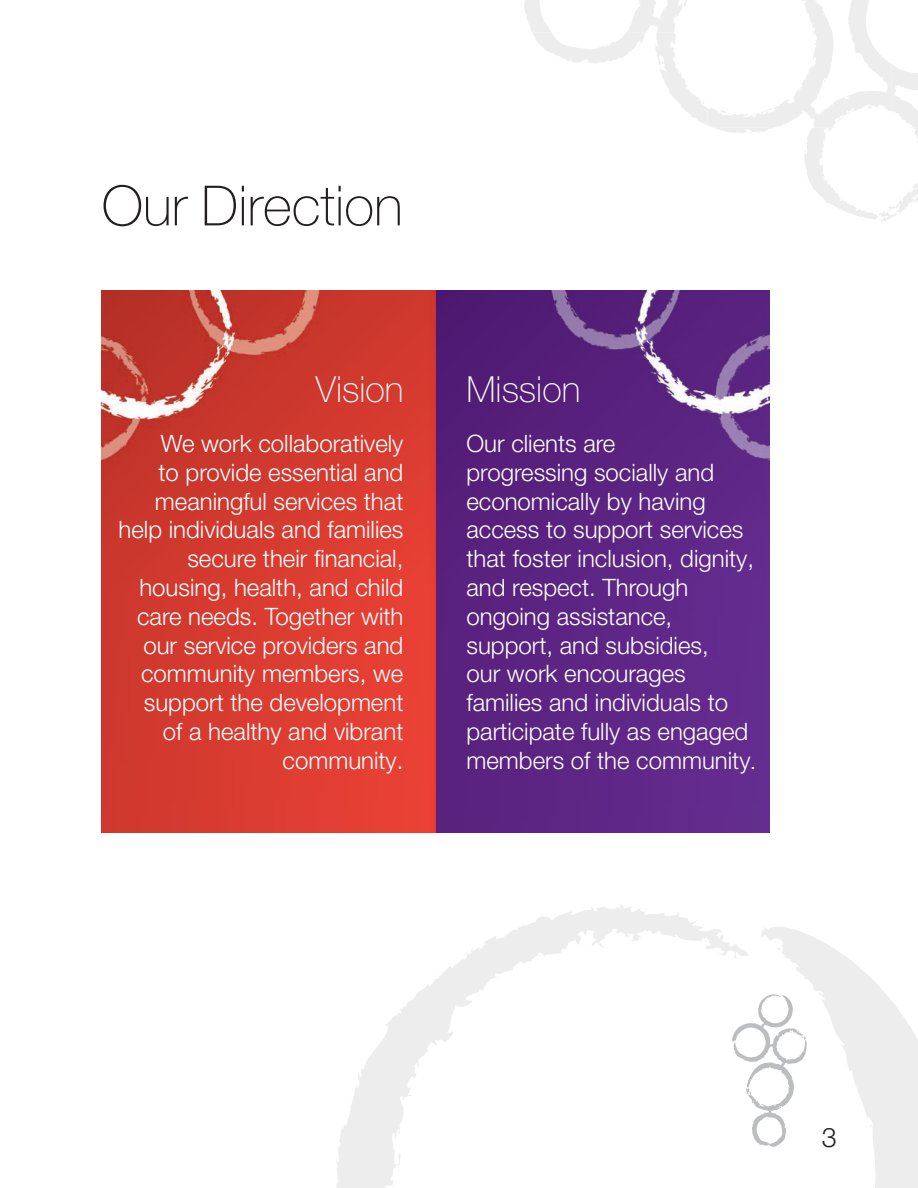
<style>
.page{position:relative;width:918px;height:1188px;background:#fff}
.page>*{position:absolute;margin:0;border:0;box-sizing:border-box;transform-origin:0 0}
.t1{font:100 55.5px "Helvetica Neue LT Pro";color:#231f20}
.t2{font:100 36px "Helvetica Neue LT Pro";color:#fff}
.t3{font:300 27px "Helvetica Neue LT Pro";color:#231f20}
.t4{font:300 24px/28.8px "Helvetica Neue LT Pro";color:#fff;text-align:right}
.s1{font-weight:400;font-size:18px}
</style>
<div class="page">
<svg style="left:524px;top:0;width:139px;height:32px"></svg>
<svg style="left:532px;top:32px;width:363px;height:190px"></svg>
<svg style="left:663px;top:0;width:255px;height:216px"></svg>
<svg style="left:336px;top:905px;width:396px;height:283px"></svg>
<svg style="left:732px;top:925px;width:186px;height:263px"></svg>
<img style="left:101px;top:290px;width:669px;height:543px">
<h2 class="t1" style="left:102px;top:173px;width:303px">Our Direction</h2>
<h3 class="t2" style="left:316px;top:367px;width:89px">Vision</h3>
<p class="t4" style="left:119px;top:429px;width:286px">We work collaboratively<br>to provide essential and meaningful services that help individuals and families secure their financial, housing, health, and child care needs. Together with our service providers and community members, we support the development of a healthy and vibrant community.</p>
<h3 class="t2" style="left:466px;top:367px;width:115px">Mission</h3>
<p class="t4" style="left:466px;top:429px;width:291px;text-align:left">Our clients are<br>progressing socially and economically by having access to support services that foster inclusion, dignity, and respect. Through ongoing assistance, support, and subsidies,<br>our work encourages families and individuals to participate fully as engaged members of the community<span class="s1">.</span></p>
<p class="t3" style="left:822px;top:1121px;width:17px">3</p>
</div>
